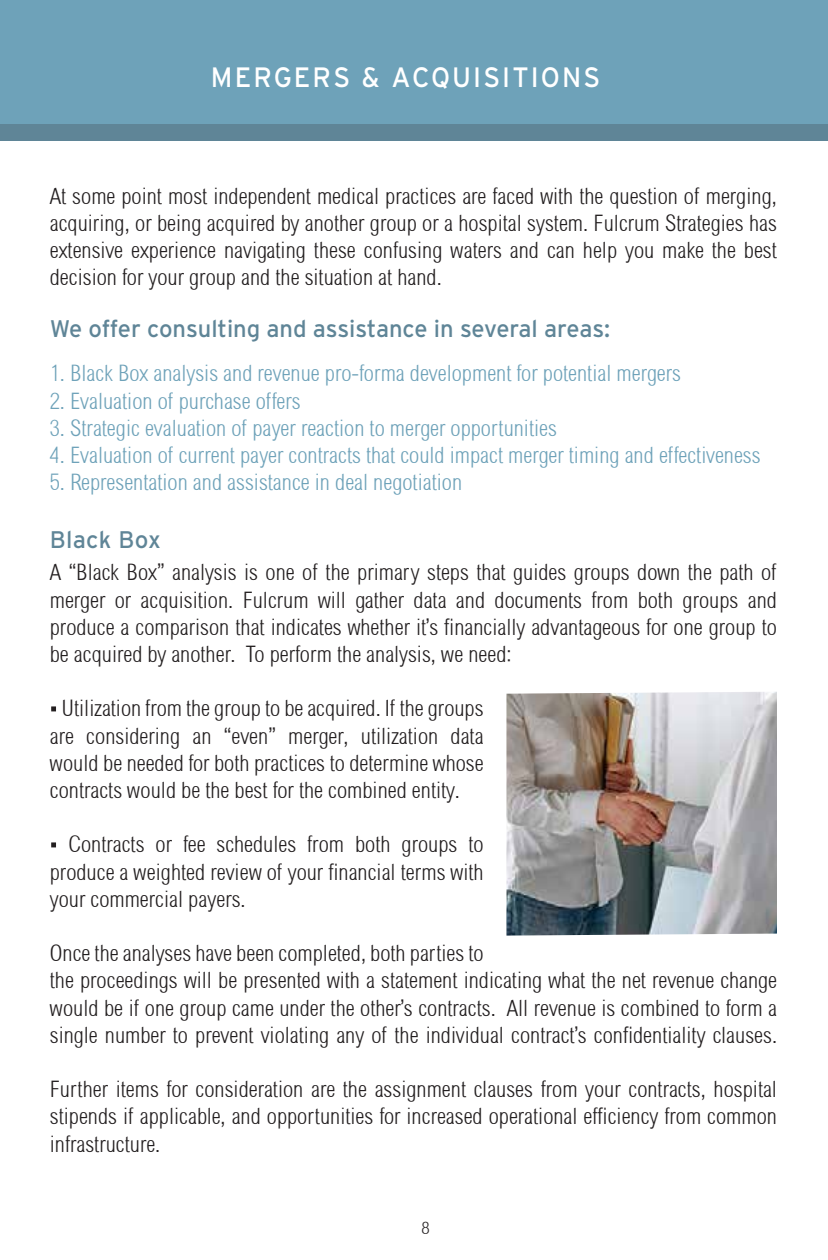
<style>
.page{position:relative;width:828px;height:1260px;background:#fff}
.page>*{position:absolute;margin:0;border:0;box-sizing:border-box;transform-origin:0 0}
.t1{font:28px "Interstate";letter-spacing:.08em;color:#fff;scale:.96 1}
.t2{font:24px "Interstate";letter-spacing:-.005em;color:#5f8597}
.t3{font:22.8px/27.2px "Sertig";color:#231f20;text-align:justify}
.t4{font:22.8px "Sertig";color:#6ea2b9}
.t5{font:17px "Sertig";color:#231f20;scale:1.09 1}
</style>
<div class="page">
<div style="left:0;top:107px;width:828px;height:34px;background:#5f8597"></div>
<div style="left:0;top:0;width:828px;height:123px;background:#6ea2b9"></div>
<svg style="left:51px;top:706px;width:5px;height:5px"></svg>
<svg style="left:51px;top:842px;width:5px;height:5px"></svg>
<img style="left:506px;top:692px;width:271px;height:244px">
<p class="t1" style="left:211px;top:62px;width:407px">MERGERS &amp; ACQUISITIONS</p>
<p class="t3" style="left:50px;top:183px;width:729px">At some point most independent medical practices are faced with the question of merging, acquiring, or being acquired by another group or a hospital system. Fulcrum Strategies has extensive experience navigating these confusing waters and can help you make the best decision for your group and the situation at hand.</p>
<p class="t2" style="left:50px;top:316px;width:562px">We offer consulting and assistance in several areas:</p>
<p class="t4" style="left:50px;top:360px;width:633px">1. Black Box analysis and revenue pro-forma development for potential mergers</p>
<p class="t4" style="left:50px;top:387px;width:252px">2. Evaluation of purchase offers</p>
<p class="t4" style="left:50px;top:414px;width:509px">3. Strategic evaluation of payer reaction to merger opportunities</p>
<p class="t4" style="left:50px;top:442px;width:712px">4. Evaluation of current payer contracts that could impact merger timing and effectiveness</p>
<p class="t4" style="left:50px;top:469px;width:414px">5. Representation and assistance in deal negotiation</p>
<p class="t2" style="left:50px;top:527px;width:113px">Black Box</p>
<p class="t3" style="left:50px;top:559px;width:729px">A “Black Box” analysis is one of the primary steps that guides groups down the path of merger or acquisition. Fulcrum will gather data and documents from both groups and produce a comparison that indicates whether it’s financially advantageous for one group to be acquired by another. To perform the analysis, we need:</p>
<p class="t3" style="left:50px;top:695px;width:435px"><sup>.</sup> Utilization from the group to be acquired. If the groups are considering an “even” merger, utilization data would be needed for both practices to determine whose contracts would be the best for the combined entity.</p>
<p class="t3" style="left:50px;top:831px;width:435px"><sup>.</sup> Contracts or fee schedules from both groups to produce a weighted review of your financial terms with your commercial payers.</p>
<p class="t3" style="left:50px;top:940px;width:729px;text-align:left">Once the analyses have been completed, both parties to<br>the proceedings will be presented with a statement indicating what the net revenue change would be if one group came under the other’s contracts. All revenue is combined to form a single number to prevent violating any of the individual contract’s confidentiality clauses.</p>
<p class="t3" style="left:50px;top:1076px;width:729px">Further items for consideration are the assignment clauses from your contracts, hospital stipends if applicable, and opportunities for increased operational efficiency from common infrastructure.</p>
<p class="t5" style="left:422px;top:1218px;width:9px">8</p>
</div>
